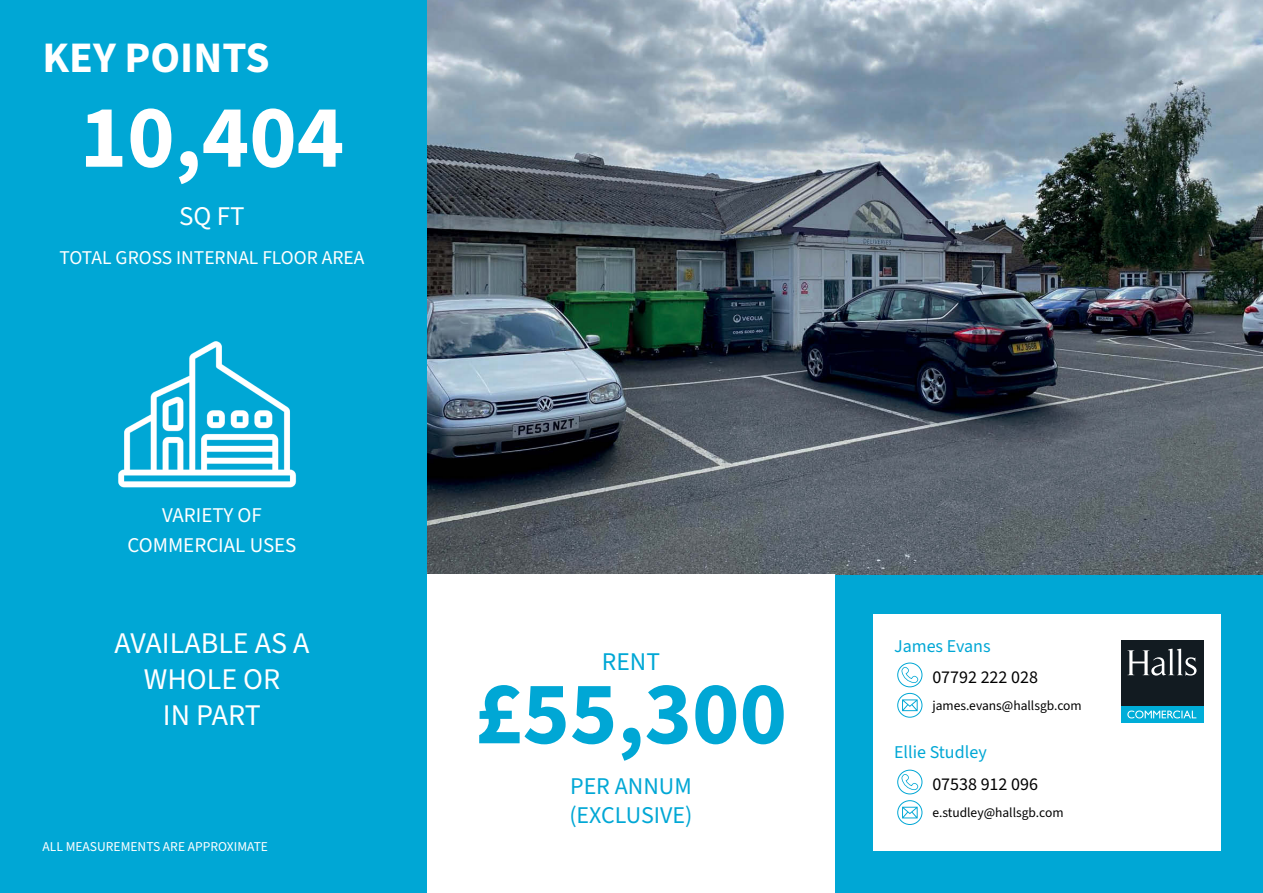
<style>
.page{position:relative;width:1263px;height:893px;background:#fff}
.page>*{position:absolute;margin:0;border:0;box-sizing:border-box;transform-origin:0 0}
.t1{font:700 90px "Source Sans 3";color:#00a7d5}
.t2{font:700 90px "Source Sans 3";color:#fff}
.t3{font:700 43.5px "Source Sans 3";color:#fff}
.t4{font:30px/36px "Source Sans 3";color:#fff;text-align:center}
.t5{font:27px "Source Sans 3";color:#fff}
.t6{font:25.5px "Source Sans 3";color:#00a7d5}
.t7{font:24px/28.5px "Source Sans 3";color:#00a7d5}
.t8{font:21px/30px "Source Sans 3";color:#fff;text-align:center}
.t9{font:19.5px "Source Sans 3";color:#fff}
.t10{font:18px "Source Sans 3";color:#00a7d5}
.t11{font:18px "Source Sans 3";color:#000}
.t12{font:13.5px "Source Sans 3";color:#000}
.t13{font:13.5px "Source Sans 3";color:#fff}
</style>
<div class="page">
<div style="left:0;top:0;width:427px;height:893px;background:#00a7d5"></div>
<div style="left:834px;top:574px;width:429px;height:319px;background:#00a7d5"></div>
<img style="left:427px;top:0;width:836px;height:574px">
<div style="left:873px;top:614px;width:347px;height:236px;background:#fff"></div>
<div style="left:1121px;top:640px;width:82px;height:66px;background:#121b21"></div>
<div style="left:1121px;top:706px;width:82px;height:17px;background:#00add8"></div>
<svg style="left:1127px;top:648px;width:69px;height:28px"></svg>
<svg style="left:1127px;top:710px;width:69px;height:8px"></svg>
<svg style="left:902px;top:699px;width:16px;height:12px"></svg>
<div style="left:897px;top:693px;width:25px;height:25px;border:1px solid #00a7d5;border-radius:50%"></div>
<div style="left:897px;top:663px;width:25px;height:24px;border:1px solid #00a7d5;border-radius:50%"></div>
<svg style="left:901px;top:667px;width:17px;height:16px"></svg>
<img style="left:118px;top:341px;width:179px;height:147px">
<div style="left:897px;top:770px;width:25px;height:24px;border:1px solid #00a7d5;border-radius:50%"></div>
<svg style="left:901px;top:774px;width:17px;height:16px"></svg>
<svg style="left:902px;top:807px;width:16px;height:11px"></svg>
<div style="left:897px;top:800px;width:25px;height:25px;border:1px solid #00a7d5;border-radius:50%"></div>
<h2 class="t3" style="left:43px;top:29px;width:229px">KEY POINTS</h2>
<h1 class="t2" style="left:80px;top:78px;width:266px">10,404</h1>
<h3 class="t5" style="left:179px;top:199px;width:67px">SQ FT</h3>
<h3 class="t9" style="left:60px;top:246px;width:306px">TOTAL GROSS INTERNAL FLOOR AREA</h3>
<h3 class="t8" style="left:127px;top:500px;width:171px">VARIETY OF<br>COMMERCIAL USES</h3>
<h3 class="t4" style="left:115px;top:625px;width:196px">AVAILABLE AS A<br>WHOLE OR<br>IN PART</h3>
<p class="t13" style="left:43px;top:838px;width:227px">ALL MEASUREMENTS ARE APPROXIMATE</p>
<h3 class="t6" style="left:602px;top:645px;width:60px">RENT</h3>
<h1 class="t1" style="left:475px;top:654px;width:314px">£55,300</h1>
<h3 class="t7" style="left:569px;top:772px;width:125px">PER ANNUM (EXCLUSIVE)</h3>
<h3 class="t10" style="left:894px;top:635px;width:98px">James Evans</h3>
<h3 class="t11" style="left:932px;top:666px;width:107px">07792 222 028</h3>
<p class="t12" style="left:932px;top:697px;width:151px">james.evans@hallsgb.com</p>
<h3 class="t10" style="left:894px;top:741px;width:94px">Ellie Studley</h3>
<h3 class="t11" style="left:932px;top:773px;width:107px">07538 912 096</h3>
<p class="t12" style="left:932px;top:804px;width:133px">e.studley@hallsgb.com</p>
</div>
